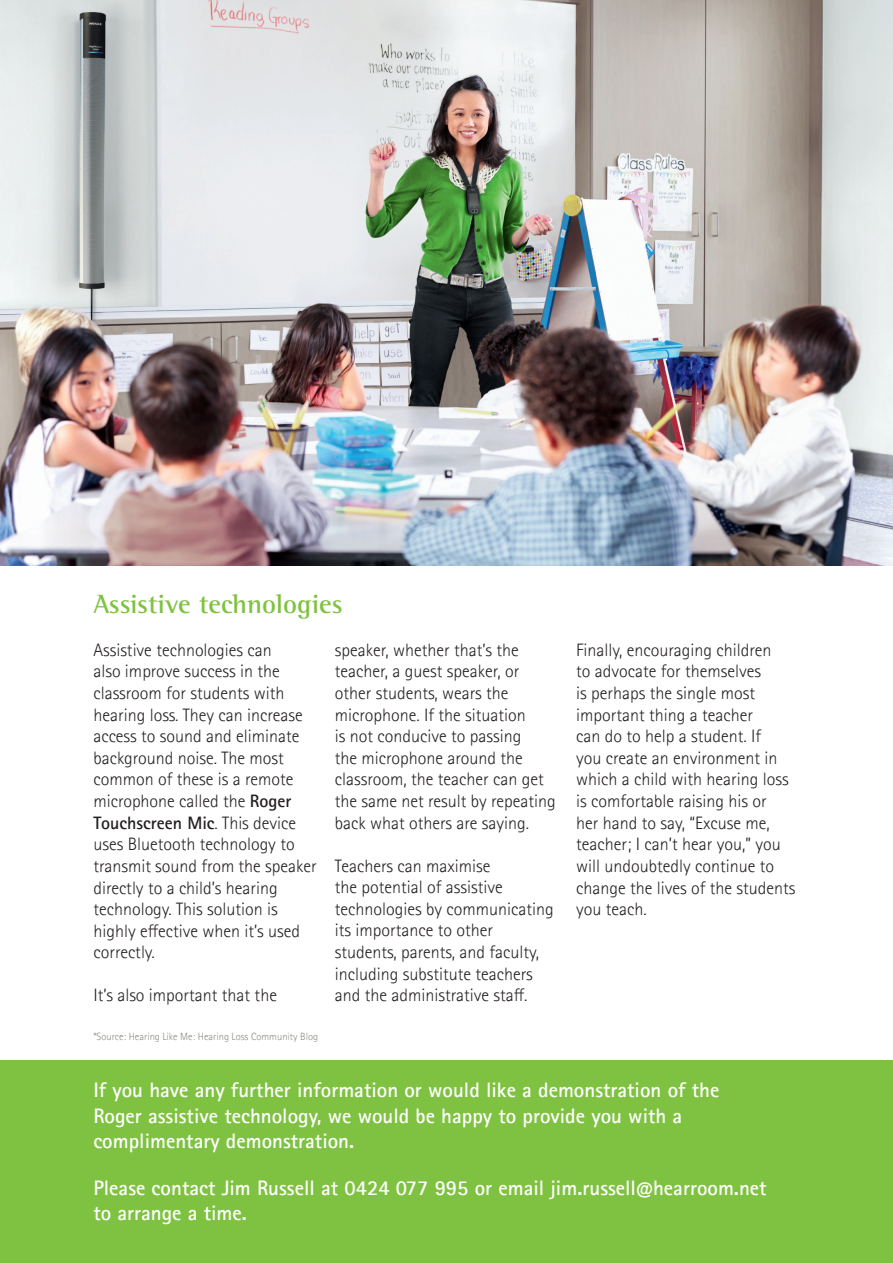
<style>
.page{position:relative;width:893px;height:1263px;background:#fff}
.page>*{position:absolute;margin:0;border:0;box-sizing:border-box;transform-origin:0 0}
.t1{font:700 27px "Rotis Semifor Phonak";color:#7fc241}
.t2{font:700 21px/25.2px "Rotis Sansfor Phonak";color:#fff}
.t3{font:300 18px/21.6px "Rotis Sansfor Phonak";color:#231f20}
.t4{font:300 10.5px "Rotis Sansfor Phonak";color:#8b8b83}
.s1{font-weight:700}
</style>
<div class="page">
<div style="left:0;top:1060px;width:893px;height:203px;background:#7fc241"></div>
<img style="left:0;top:0;width:893px;height:566px">
<p class="t1" style="left:93px;top:587px;width:251px">Assistive technologies</p>
<p class="t3" style="left:93px;top:639px;width:225px">Assistive technologies can<br>also improve success in the classroom for students with hearing loss. They can increase access to sound and eliminate background noise. The most common of these is a remote microphone called the <span class="s1">Roger<br>Touchscreen Mic</span>. This device uses Bluetooth technology to transmit sound from the speaker directly to a child’s hearing technology. This solution is highly effective when it’s used correctly.</p>
<p class="t3" style="left:93px;top:984px;width:185px">It’s also important that the</p>
<p class="t3" style="left:335px;top:639px;width:222px">speaker, whether that’s the teacher, a guest speaker, or other students, wears the microphone. If the situation<br>is not conducive to passing<br>the microphone around the classroom, the teacher can get the same net result by repeating back what others are saying.</p>
<p class="t3" style="left:335px;top:855px;width:220px">Teachers can maximise<br>the potential of assistive technologies by communicating its importance to other students, parents, and faculty, including substitute teachers and the administrative staff.</p>
<p class="t4" style="left:93px;top:1030px;width:226px">*Source: Hearing Like Me: Hearing Loss Community Blog</p>
<p class="t3" style="left:576px;top:639px;width:221px">Finally, encouraging children<br>to advocate for themselves<br>is perhaps the single most important thing a teacher<br>can do to help a student. If<br>you create an environment in which a child with hearing loss is comfortable raising his or<br>her hand to say, “Excuse me, teacher; I can’t hear you,” you will undoubtedly continue to change the lives of the students you teach.</p>
<p class="t2" style="left:93px;top:1077px;width:628px">If you have any further information or would like a demonstration of the<br>Roger assistive technology, we would be happy to provide you with a complimentary demonstration.</p>
<p class="t2" style="left:93px;top:1174px;width:675px">Please contact Jim Russell at 0424 077 995 or email jim.russell@hearroom.net</p>
<p class="t2" style="left:93px;top:1200px;width:155px">to arrange a time.</p>
</div>
